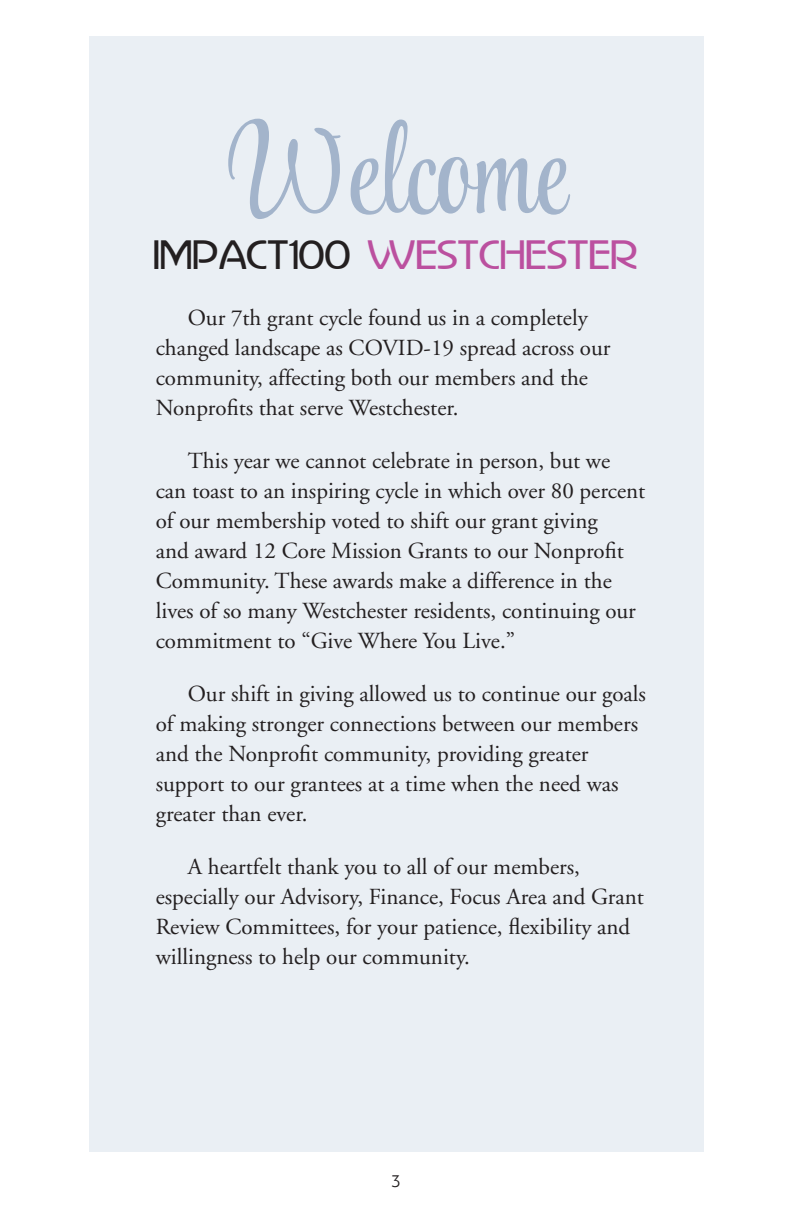
<style>
.page{position:relative;width:792px;height:1224px;background:#fff}
.page>*{position:absolute;margin:0;border:0;box-sizing:border-box;transform-origin:0 0}
.t1{font:122px "Style Pro Script";color:#a3b4cb;scale:.95 1}
.t2{font:36px "Madison Avenue";color:#bb509f}
.t3{font:23px/30px "Adobe Garamond";color:#231f20}
.t4{font:18px "Transat Text Standard";color:#231f20;scale:.95 1}
.s1{color:#231f20}
</style>
<div class="page">
<div style="left:89px;top:36px;width:615px;height:1116px;background:#eaeff4"></div>
<h1 class="t1" style="left:226px;top:99px;width:363px">Welcome</h1>
<h2 class="t2" style="left:154px;top:233px;width:486px"><span class="s1">IMPACT100</span> WESTCHESTER</h2>
<p class="t3" style="left:156px;top:303px;width:456px;text-indent:32px">Our 7th grant cycle found us in a completely changed landscape as COVID-19 spread across our community, affecting both our members and the Nonprofits that serve Westchester.</p>
<p class="t3" style="left:156px;top:446px;width:491px;text-indent:32px">This year we cannot celebrate in person, but we can toast to an inspiring cycle in which over 80 percent of our membership voted to shift our grant giving<br>and award 12 Core Mission Grants to our Nonprofit Community. These awards make a difference in the lives of so many Westchester residents, continuing our commitment to “Give Where You Live.”</p>
<p class="t3" style="left:156px;top:679px;width:492px;text-indent:32px">Our shift in giving allowed us to continue our goals of making stronger connections between our members and the Nonprofit community, providing greater support to our grantees at a time when the need was greater than ever.</p>
<p class="t3" style="left:156px;top:852px;width:490px;text-indent:32px">A heartfelt thank you to all of our members, especially our Advisory, Finance, Focus Area and Grant Review Committees, for your patience, flexibility and willingness to help our community.</p>
<p class="t4" style="left:391px;top:1170px;width:11px">3</p>
</div>
